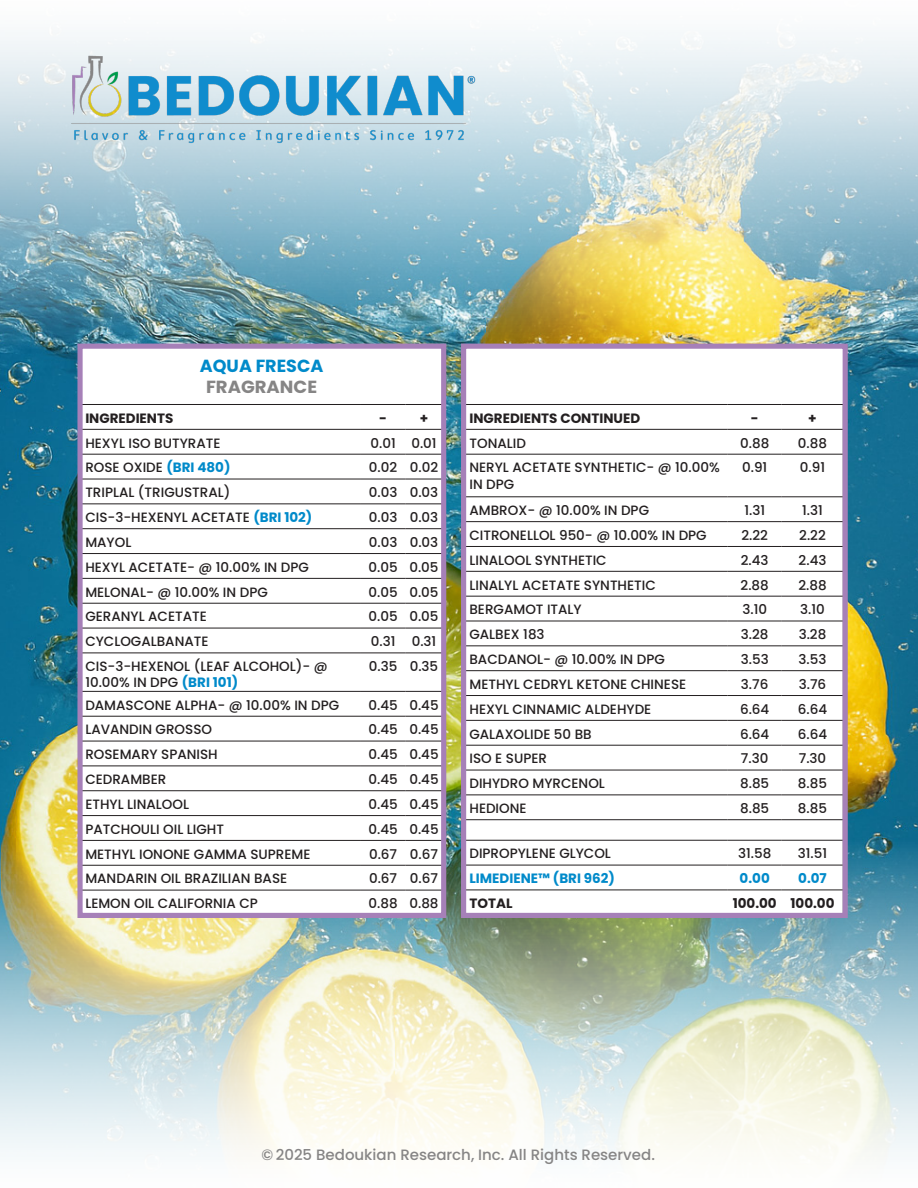
<style>
.page{position:relative;width:918px;height:1188px;background:#fff}
.page>*{position:absolute;margin:0;border:0;box-sizing:border-box;transform-origin:0 0}
.t1{font:700 17.55px "Poppins";color:#008aca}
.t2{font:700 17.55px "Poppins";color:#868585}
.t3{font:500 15px "Poppins";color:#868585}
.t4{font:500 13.5px/16.2px "Poppins";color:#231f20}
.t5{font:700 13.5px "Poppins";color:#231f20}
.t6{font:700 13.5px "Poppins";color:#008aca}
.s1{font-weight:700;color:#008aca}
</style>
<div class="page">
<img style="left:0;top:349px;width:918px;height:491px">
<img style="left:0;top:37px;width:918px;height:312px">
<img style="left:0;top:840px;width:918px;height:312px">
<img style="left:54px;top:54px;width:435px;height:102px">
<svg style="left:75px;top:341px;width:374px;height:580px"></svg>
<svg style="left:458px;top:341px;width:392px;height:580px"></svg>
<p class="t1" style="left:200px;top:356px;width:125px">AQUA FRESCA</p>
<p class="t2" style="left:206px;top:377px;width:113px">FRAGRANCE</p>
<p class="t5" style="left:85px;top:410px;width:90px">INGREDIENTS</p>
<p class="t5" style="left:379px;top:410px;width:9px">-</p>
<p class="t5" style="left:420px;top:410px;width:10px">+</p>
<p class="t4" style="left:85px;top:435px;width:137px">HEXYL ISO BUTYRATE</p>
<p class="t4" style="left:370px;top:435px;width:27px">0.01</p>
<p class="t4" style="left:411px;top:435px;width:27px">0.01</p>
<p class="t4" style="left:85px;top:460px;width:147px">ROSE OXIDE <span class="s1">(BRI 480)</span></p>
<p class="t4" style="left:369px;top:460px;width:30px">0.02</p>
<p class="t4" style="left:410px;top:460px;width:30px">0.02</p>
<p class="t4" style="left:85px;top:484px;width:147px">TRIPLAL (TRIGUSTRAL)</p>
<p class="t4" style="left:369px;top:484px;width:30px">0.03</p>
<p class="t4" style="left:410px;top:484px;width:30px">0.03</p>
<p class="t4" style="left:85px;top:509px;width:229px">CIS-3-HEXENYL ACETATE <span class="s1">(BRI 102)</span></p>
<p class="t4" style="left:369px;top:509px;width:30px">0.03</p>
<p class="t4" style="left:410px;top:509px;width:30px">0.03</p>
<p class="t4" style="left:85px;top:534px;width:48px">MAYOL</p>
<p class="t4" style="left:369px;top:534px;width:30px">0.03</p>
<p class="t4" style="left:410px;top:534px;width:30px">0.03</p>
<p class="t4" style="left:85px;top:559px;width:225px">HEXYL ACETATE- @ 10.00% IN DPG</p>
<p class="t4" style="left:369px;top:559px;width:31px">0.05</p>
<p class="t4" style="left:409px;top:559px;width:31px">0.05</p>
<p class="t4" style="left:85px;top:584px;width:184px">MELONAL- @ 10.00% IN DPG</p>
<p class="t4" style="left:369px;top:584px;width:31px">0.05</p>
<p class="t4" style="left:409px;top:584px;width:31px">0.05</p>
<p class="t4" style="left:85px;top:609px;width:123px">GERANYL ACETATE</p>
<p class="t4" style="left:369px;top:609px;width:31px">0.05</p>
<p class="t4" style="left:409px;top:609px;width:31px">0.05</p>
<p class="t4" style="left:85px;top:634px;width:125px">CYCLOGALBANATE</p>
<p class="t4" style="left:371px;top:634px;width:26px">0.31</p>
<p class="t4" style="left:412px;top:634px;width:26px">0.31</p>
<p class="t4" style="left:85px;top:658px;width:244px">CIS-3-HEXENOL (LEAF ALCOHOL)- @<br>10.00% IN DPG <span class="s1">(BRI 101)</span></p>
<p class="t4" style="left:369px;top:658px;width:30px">0.35</p>
<p class="t4" style="left:410px;top:658px;width:30px">0.35</p>
<p class="t4" style="left:85px;top:697px;width:255px">DAMASCONE ALPHA- @ 10.00% IN DPG</p>
<p class="t4" style="left:368px;top:697px;width:31px">0.45</p>
<p class="t4" style="left:409px;top:697px;width:31px">0.45</p>
<p class="t4" style="left:85px;top:722px;width:128px">LAVANDIN GROSSO</p>
<p class="t4" style="left:368px;top:722px;width:31px">0.45</p>
<p class="t4" style="left:409px;top:722px;width:31px">0.45</p>
<p class="t4" style="left:85px;top:747px;width:134px">ROSEMARY SPANISH</p>
<p class="t4" style="left:368px;top:747px;width:31px">0.45</p>
<p class="t4" style="left:409px;top:747px;width:31px">0.45</p>
<p class="t4" style="left:85px;top:771px;width:83px">CEDRAMBER</p>
<p class="t4" style="left:368px;top:771px;width:31px">0.45</p>
<p class="t4" style="left:409px;top:771px;width:31px">0.45</p>
<p class="t4" style="left:85px;top:796px;width:105px">ETHYL LINALOOL</p>
<p class="t4" style="left:368px;top:796px;width:31px">0.45</p>
<p class="t4" style="left:409px;top:796px;width:31px">0.45</p>
<p class="t4" style="left:85px;top:821px;width:140px">PATCHOULI OIL LIGHT</p>
<p class="t4" style="left:368px;top:821px;width:31px">0.45</p>
<p class="t4" style="left:409px;top:821px;width:31px">0.45</p>
<p class="t4" style="left:85px;top:846px;width:227px">METHYL IONONE GAMMA SUPREME</p>
<p class="t4" style="left:369px;top:846px;width:30px">0.67</p>
<p class="t4" style="left:410px;top:846px;width:30px">0.67</p>
<p class="t4" style="left:85px;top:871px;width:203px">MANDARIN OIL BRAZILIAN BASE</p>
<p class="t4" style="left:369px;top:871px;width:30px">0.67</p>
<p class="t4" style="left:410px;top:871px;width:30px">0.67</p>
<p class="t4" style="left:85px;top:896px;width:174px">LEMON OIL CALIFORNIA CP</p>
<p class="t4" style="left:369px;top:896px;width:31px">0.88</p>
<p class="t4" style="left:409px;top:896px;width:31px">0.88</p>
<p class="t5" style="left:469px;top:410px;width:172px">INGREDIENTS CONTINUED</p>
<p class="t5" style="left:751px;top:410px;width:9px">-</p>
<p class="t5" style="left:808px;top:410px;width:10px">+</p>
<p class="t4" style="left:469px;top:435px;width:58px">TONALID</p>
<p class="t4" style="left:740px;top:435px;width:31px">0.88</p>
<p class="t4" style="left:798px;top:435px;width:31px">0.88</p>
<p class="t4" style="left:469px;top:460px;width:252px">NERYL ACETATE SYNTHETIC- @ 10.00%<br>IN DPG</p>
<p class="t4" style="left:742px;top:460px;width:27px">0.91</p>
<p class="t4" style="left:800px;top:460px;width:27px">0.91</p>
<p class="t4" style="left:469px;top:502px;width:181px">AMBROX- @ 10.00% IN DPG</p>
<p class="t4" style="left:744px;top:502px;width:22px">1.31</p>
<p class="t4" style="left:802px;top:502px;width:22px">1.31</p>
<p class="t4" style="left:469px;top:527px;width:239px">CITRONELLOL 950- @ 10.00% IN DPG</p>
<p class="t4" style="left:741px;top:527px;width:28px">2.22</p>
<p class="t4" style="left:799px;top:527px;width:28px">2.22</p>
<p class="t4" style="left:469px;top:552px;width:139px">LINALOOL SYNTHETIC</p>
<p class="t4" style="left:741px;top:552px;width:29px">2.43</p>
<p class="t4" style="left:799px;top:552px;width:29px">2.43</p>
<p class="t4" style="left:469px;top:577px;width:188px">LINALYL ACETATE SYNTHETIC</p>
<p class="t4" style="left:741px;top:577px;width:30px">2.88</p>
<p class="t4" style="left:798px;top:577px;width:30px">2.88</p>
<p class="t4" style="left:469px;top:602px;width:114px">BERGAMOT ITALY</p>
<p class="t4" style="left:742px;top:602px;width:26px">3.10</p>
<p class="t4" style="left:800px;top:602px;width:26px">3.10</p>
<p class="t4" style="left:469px;top:626px;width:77px">GALBEX 183</p>
<p class="t4" style="left:741px;top:626px;width:29px">3.28</p>
<p class="t4" style="left:799px;top:626px;width:29px">3.28</p>
<p class="t4" style="left:469px;top:651px;width:197px">BACDANOL- @ 10.00% IN DPG</p>
<p class="t4" style="left:741px;top:651px;width:29px">3.53</p>
<p class="t4" style="left:799px;top:651px;width:29px">3.53</p>
<p class="t4" style="left:469px;top:676px;width:218px">METHYL CEDRYL KETONE CHINESE</p>
<p class="t4" style="left:741px;top:676px;width:29px">3.76</p>
<p class="t4" style="left:799px;top:676px;width:29px">3.76</p>
<p class="t4" style="left:469px;top:701px;width:183px">HEXYL CINNAMIC ALDEHYDE</p>
<p class="t4" style="left:740px;top:701px;width:31px">6.64</p>
<p class="t4" style="left:798px;top:701px;width:31px">6.64</p>
<p class="t4" style="left:469px;top:726px;width:124px">GALAXOLIDE 50 BB</p>
<p class="t4" style="left:740px;top:726px;width:31px">6.64</p>
<p class="t4" style="left:798px;top:726px;width:31px">6.64</p>
<p class="t4" style="left:469px;top:751px;width:79px">ISO E SUPER</p>
<p class="t4" style="left:741px;top:751px;width:29px">7.30</p>
<p class="t4" style="left:799px;top:751px;width:29px">7.30</p>
<p class="t4" style="left:469px;top:776px;width:137px">DIHYDRO MYRCENOL</p>
<p class="t4" style="left:740px;top:776px;width:31px">8.85</p>
<p class="t4" style="left:798px;top:776px;width:31px">8.85</p>
<p class="t4" style="left:469px;top:800px;width:59px">HEDIONE</p>
<p class="t4" style="left:740px;top:800px;width:31px">8.85</p>
<p class="t4" style="left:798px;top:800px;width:31px">8.85</p>
<p class="t4" style="left:469px;top:846px;width:143px">DIPROPYLENE GLYCOL</p>
<p class="t4" style="left:738px;top:846px;width:35px">31.58</p>
<p class="t4" style="left:798px;top:846px;width:31px">31.51</p>
<p class="t6" style="left:469px;top:871px;width:147px">LIMEDIENE™ (BRI 962)</p>
<p class="t6" style="left:740px;top:871px;width:32px">0.00</p>
<p class="t6" style="left:798px;top:871px;width:30px">0.07</p>
<p class="t5" style="left:469px;top:896px;width:44px">TOTAL</p>
<p class="t5" style="left:733px;top:896px;width:46px">100.00</p>
<p class="t5" style="left:790px;top:896px;width:46px">100.00</p>
<p class="t3" style="left:261px;top:1146px;width:395px">© 2025 Bedoukian Research, Inc. All Rights Reserved.</p>
</div>
